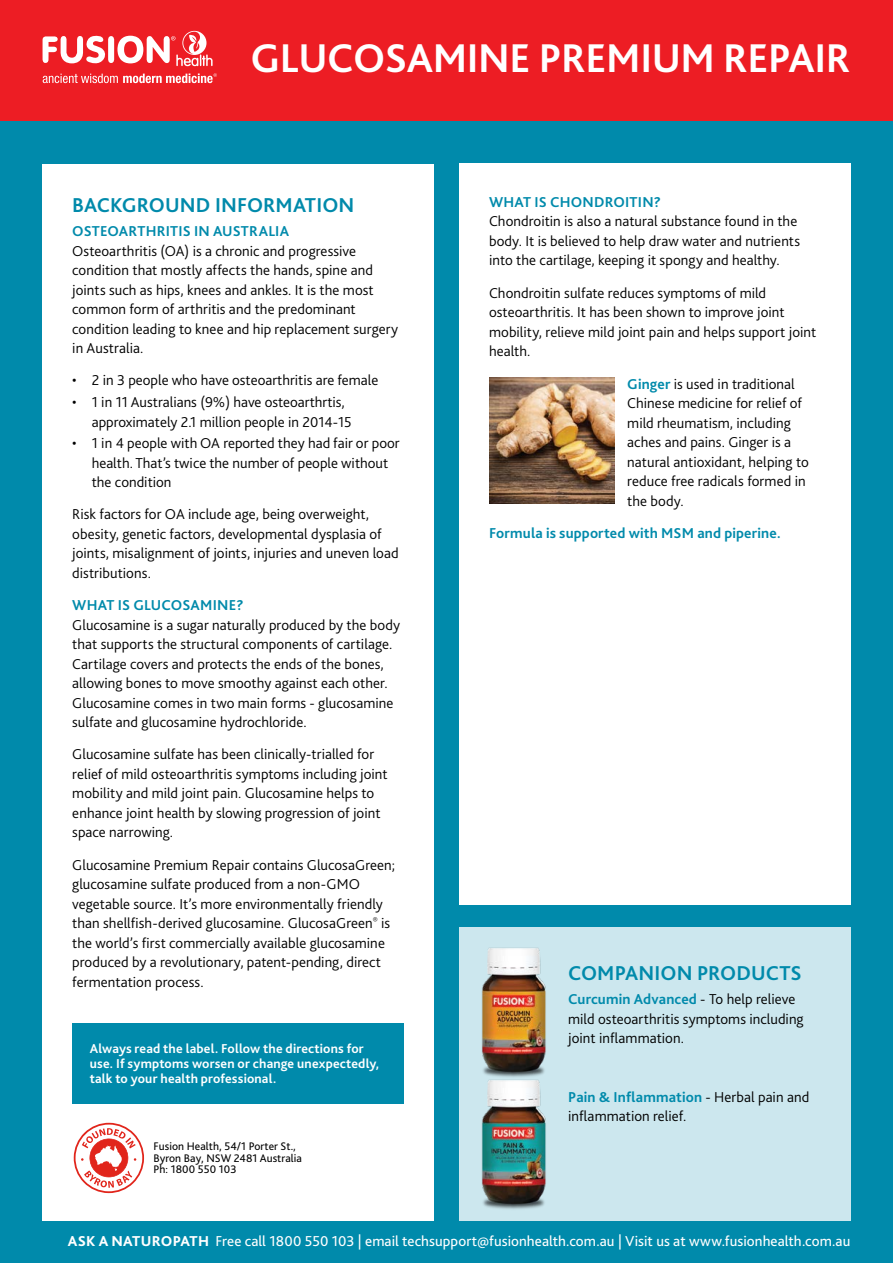
<style>
.page{position:relative;width:893px;height:1263px;background:#fff}
.page>*{position:absolute;margin:0;border:0;box-sizing:border-box;transform-origin:0 0}
.t1{font:700 42px "Bliss 2";letter-spacing:-.01em;color:#fff}
.t2{font:700 21px "Bliss 2";letter-spacing:.005em;color:#008aab}
.t3{font:300 15px/19.5px "Bliss 2";color:#000}
.t4{font:15px "Bliss 2";letter-spacing:.005em;color:#fff}
.t5{font:700 15px "Bliss 2";letter-spacing:.01em;color:#008aab}
.t6{font:700 13.5px/15px "Bliss 2";letter-spacing:.01em;color:#fff}
.t7{font:11.55px/11.6px "Bliss 2";letter-spacing:.005em;color:#000}
.s1{font-weight:700;color:#008aab}
.s2{font-weight:800}
</style>
<div class="page">
<div style="left:0;top:0;width:893px;height:121px;background:#ed1d24"></div>
<svg style="left:43px;top:73px;width:174px;height:10px"></svg>
<svg style="left:43px;top:31px;width:170px;height:35px"></svg>
<div style="left:0;top:121px;width:893px;height:1142px;background:#008aab"></div>
<div style="left:459px;top:164px;width:391px;height:741px;background:#fff"></div>
<div style="left:43px;top:164px;width:391px;height:1056px;background:#fff"></div>
<div style="left:459px;top:927px;width:391px;height:293px;background:#cce7ee"></div>
<svg style="left:74px;top:1123px;width:70px;height:70px"></svg>
<div style="left:72px;top:1023px;width:332px;height:81px;background:#008aab"></div>
<img style="left:482px;top:947px;width:64px;height:129px">
<img style="left:482px;top:1076px;width:64px;height:133px">
<img style="left:489px;top:378px;width:125px;height:125px">
<h1 class="t1" style="left:250px;top:32px;width:601px">GLUCOSAMINE PREMIUM REPAIR</h1>
<h2 class="t2" style="left:72px;top:192px;width:284px">BACKGROUND INFORMATION</h2>
<p class="t5" style="left:72px;top:222px;width:218px">OSTEOARTHRITIS IN AUSTRALIA</p>
<p class="t3" style="left:72px;top:241px;width:327px">Osteoarthritis (OA) is a chronic and progressive condition that mostly affects the hands, spine and joints such as hips, knees and ankles. It is the most common form of arthritis and the predominant condition leading to knee and hip replacement surgery in Australia.</p>
<p class="t3" style="left:72px;top:370px;width:308px">• 2 in 3 people who have osteoarthritis are female</p>
<p class="t3" style="left:92px;top:392px;width:261px;text-indent:-20px">• 1 in 11 Australians (9%) have osteoarthrtis, approximately 2.1 million people in 2014-15</p>
<p class="t3" style="left:92px;top:433px;width:309px;text-indent:-20px">• 1 in 4 people with OA reported they had fair or poor health. That’s twice the number of people without the condition</p>
<p class="t3" style="left:72px;top:504px;width:328px">Risk factors for OA include age, being overweight, obesity, genetic factors, developmental dysplasia of joints, misalignment of joints, injuries and uneven load distributions.</p>
<p class="t5" style="left:72px;top:596px;width:173px">WHAT IS GLUCOSAMINE?</p>
<p class="t3" style="left:72px;top:615px;width:329px">Glucosamine is a sugar naturally produced by the body that supports the structural components of cartilage.<br>Cartilage covers and protects the ends of the bones, allowing bones to move smoothy against each other.<br>Glucosamine comes in two main forms - glucosamine sulfate and glucosamine hydrochloride.</p>
<p class="t3" style="left:72px;top:744px;width:317px">Glucosamine sulfate has been clinically-trialled for relief of mild osteoarthritis symptoms including joint mobility and mild joint pain. Glucosamine helps to enhance joint health by slowing progression of joint space narrowing.</p>
<p class="t3" style="left:72px;top:855px;width:324px">Glucosamine Premium Repair contains GlucosaGreen; glucosamine sulfate produced from a non-GMO vegetable source. It’s more environmentally friendly than shellfish-derived glucosamine. GlucosaGreen<sup>®</sup> is the world’s first commercially available glucosamine produced by a revolutionary, patent-pending, direct fermentation process.</p>
<p class="t6" style="left:90px;top:1041px;width:291px">Always read the label. Follow the directions for use. If symptoms worsen or change unexpectedly, talk to your health professional.</p>
<p class="t7" style="left:153px;top:1140px;width:150px">Fusion Health, 54/1 Porter St.,<br>Byron Bay, NSW 2481 Australia<br>Ph: 1800 550 103</p>
<p class="t5" style="left:489px;top:193px;width:173px">WHAT IS CHONDROITIN?</p>
<p class="t3" style="left:489px;top:211px;width:313px">Chondroitin is also a natural substance found in the body. It is believed to help draw water and nutrients into the cartilage, keeping it spongy and healthy.</p>
<p class="t3" style="left:489px;top:283px;width:329px">Chondroitin sulfate reduces symptoms of mild osteoarthritis. It has been shown to improve joint mobility, relieve mild joint pain and helps support joint health.</p>
<p class="t3" style="left:627px;top:373px;width:183px"><span class="s1">Ginger</span> is used in traditional<br>Chinese medicine for relief of mild rheumatism, including aches and pains. Ginger is a natural antioxidant, helping to reduce free radicals formed in the body.</p>
<p class="t5" style="left:489px;top:523px;width:293px">Formula is supported with MSM and piperine.</p>
<h2 class="t2" style="left:568px;top:960px;width:235px">COMPANION PRODUCTS</h2>
<p class="t3" style="left:568px;top:989px;width:237px"><span class="s1">Curcumin Advanced</span> - To help relieve mild osteoarthritis symptoms including joint inflammation.</p>
<p class="t3" style="left:568px;top:1086px;width:243px"><span class="s1">Pain &amp; Inflammation</span> - Herbal pain and inflammation relief.</p>
<p class="t4" style="left:68px;top:1232px;width:784px"><span class="s2">ASK A NATUROPATH</span> Free call 1800 550 103 | email techsupport@fusionhealth.com.au | Visit us at www.fusionhealth.com.au</p>
</div>
